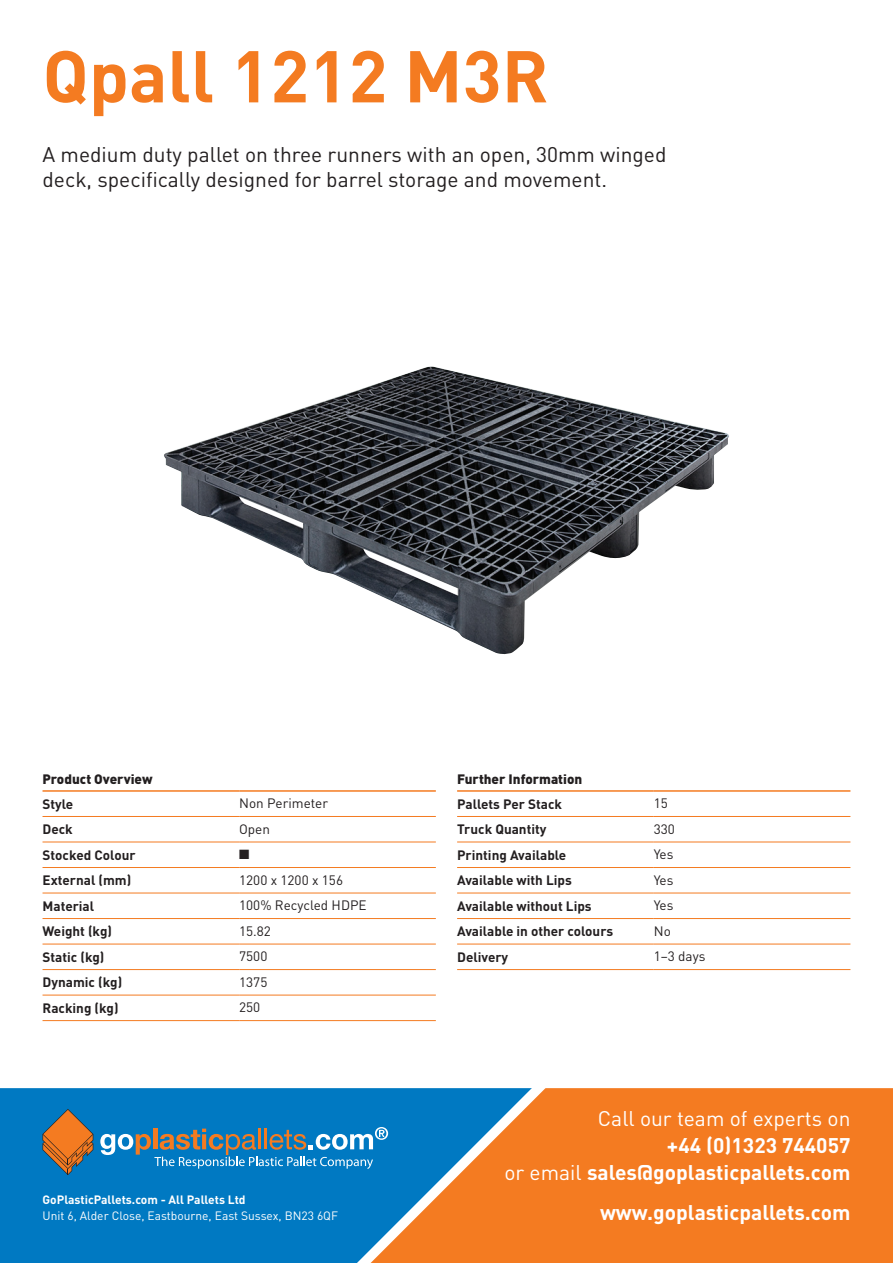
<style>
.page{position:relative;width:893px;height:1263px;background:#fff}
.page>*{position:absolute;margin:0;border:0;box-sizing:border-box;transform-origin:0 0}
.Product_Name{font:700 72px "DIN";color:#f47b21}
.Product_Description{font:21px/25.5px "DIN";color:#231f20}
.t1{font:700 21px/27px "DIN";color:#fff;text-align:right}
.Table_Text_Bold{font:700 13.5px "DIN";color:#231f20}
.Table_Text_Regular{font:13.5px "DIN";color:#231f20}
.Table_Header{font:900 13.5px "DIN";color:#231f20}
.Table_Text_Regular-2{font:13.5px "Zapf Dingbats ITC";color:#231f20}
.t2{font:12px/16.5px "DIN";color:#fff}
.s1{font-weight:700}
.s2{font-weight:400}
</style>
<div class="page">
<div style="left:0;top:1084px;width:893px;height:179px;background:#f47b21"></div>
<div style="left:0;top:1088px;width:100px;height:175px;background:#0079c2"></div>
<svg style="left:43px;top:1109px;width:50px;height:66px"></svg>
<div style="left:0;top:1081px;width:893px;height:7px;background:#fff"></div>
<svg style="left:100px;top:1088px;width:456px;height:175px"></svg>
<hr style="left:43px;top:790px;width:196px;height:2px;background:#f47b21">
<hr style="left:239px;top:790px;width:197px;height:2px;background:#f47b21">
<hr style="left:43px;top:816px;width:196px;height:1px;background:#f47b21">
<hr style="left:239px;top:816px;width:197px;height:1px;background:#f47b21">
<hr style="left:43px;top:842px;width:196px;height:1px;background:#f47b21">
<hr style="left:239px;top:842px;width:197px;height:1px;background:#f47b21">
<hr style="left:43px;top:867px;width:196px;height:1px;background:#f47b21">
<hr style="left:239px;top:867px;width:197px;height:1px;background:#f47b21">
<hr style="left:43px;top:893px;width:196px;height:1px;background:#f47b21">
<hr style="left:239px;top:893px;width:197px;height:1px;background:#f47b21">
<hr style="left:43px;top:918px;width:196px;height:1px;background:#f47b21">
<hr style="left:239px;top:918px;width:197px;height:1px;background:#f47b21">
<hr style="left:43px;top:944px;width:196px;height:1px;background:#f47b21">
<hr style="left:239px;top:944px;width:197px;height:1px;background:#f47b21">
<hr style="left:43px;top:969px;width:196px;height:1px;background:#f47b21">
<hr style="left:239px;top:969px;width:197px;height:1px;background:#f47b21">
<hr style="left:43px;top:995px;width:196px;height:1px;background:#f47b21">
<hr style="left:239px;top:995px;width:197px;height:1px;background:#f47b21">
<hr style="left:43px;top:1020px;width:196px;height:1px;background:#f47b21">
<hr style="left:239px;top:1020px;width:197px;height:1px;background:#f47b21">
<hr style="left:457px;top:893px;width:197px;height:1px;background:#f47b21">
<hr style="left:654px;top:893px;width:196px;height:1px;background:#f47b21">
<hr style="left:457px;top:918px;width:197px;height:1px;background:#f47b21">
<hr style="left:654px;top:918px;width:196px;height:1px;background:#f47b21">
<hr style="left:457px;top:944px;width:197px;height:1px;background:#f47b21">
<hr style="left:654px;top:944px;width:196px;height:1px;background:#f47b21">
<hr style="left:457px;top:969px;width:197px;height:1px;background:#f47b21">
<hr style="left:654px;top:969px;width:196px;height:1px;background:#f47b21">
<hr style="left:457px;top:816px;width:197px;height:1px;background:#f47b21">
<hr style="left:654px;top:816px;width:196px;height:1px;background:#f47b21">
<hr style="left:457px;top:842px;width:197px;height:1px;background:#f47b21">
<hr style="left:654px;top:842px;width:196px;height:1px;background:#f47b21">
<hr style="left:457px;top:867px;width:197px;height:1px;background:#f47b21">
<hr style="left:654px;top:867px;width:196px;height:1px;background:#f47b21">
<hr style="left:457px;top:790px;width:197px;height:2px;background:#f47b21">
<hr style="left:654px;top:790px;width:196px;height:2px;background:#f47b21">
<img style="left:164px;top:367px;width:565px;height:288px">
<p class="Product_Name" style="left:43px;top:29px;width:508px">Qpall 1212 M3R</p>
<p class="Product_Description" style="left:43px;top:141px;width:625px">A medium duty pallet on three runners with an open, 30mm winged deck, specifically designed for barrel storage and movement.</p>
<p class="Table_Header" style="left:43px;top:770px;width:112px">Product Overview</p>
<p class="Table_Text_Bold" style="left:43px;top:795px;width:32px">Style</p>
<p class="Table_Text_Regular" style="left:239px;top:795px;width:90px">Non Perimeter</p>
<p class="Table_Text_Bold" style="left:43px;top:820px;width:32px">Deck</p>
<p class="Table_Text_Regular" style="left:239px;top:820px;width:32px">Open</p>
<p class="Table_Text_Bold" style="left:43px;top:846px;width:95px">Stocked Colour</p>
<p class="Table_Text_Regular-2" style="left:239px;top:848px;width:12px">■</p>
<p class="Table_Text_Bold" style="left:43px;top:871px;width:90px">External (mm)</p>
<p class="Table_Text_Regular" style="left:239px;top:871px;width:105px">1200 x 1200 x 156</p>
<p class="Table_Text_Bold" style="left:43px;top:897px;width:53px">Material</p>
<p class="Table_Text_Regular" style="left:239px;top:897px;width:129px">100% Recycled HDPE</p>
<p class="Table_Text_Bold" style="left:43px;top:922px;width:71px">Weight (kg)</p>
<p class="Table_Text_Regular" style="left:239px;top:922px;width:33px">15.82</p>
<p class="Table_Text_Bold" style="left:43px;top:948px;width:63px">Static (kg)</p>
<p class="Table_Text_Regular" style="left:239px;top:948px;width:30px">7500</p>
<p class="Table_Text_Bold" style="left:43px;top:973px;width:81px">Dynamic (kg)</p>
<p class="Table_Text_Regular" style="left:239px;top:974px;width:30px">1375</p>
<p class="Table_Text_Bold" style="left:43px;top:999px;width:78px">Racking (kg)</p>
<p class="Table_Text_Regular" style="left:239px;top:999px;width:23px">250</p>
<p class="t2" style="left:43px;top:1191px;width:297px"><span class="s1">GoPlasticPallets.com - All Pallets Ltd<br></span>Unit 6, Alder Close, Eastbourne, East Sussex, BN23 6QF</p>
<p class="Table_Header" style="left:457px;top:770px;width:127px">Further Information</p>
<p class="Table_Text_Bold" style="left:457px;top:795px;width:106px">Pallets Per Stack</p>
<p class="Table_Text_Regular" style="left:654px;top:795px;width:16px">15</p>
<p class="Table_Text_Bold" style="left:457px;top:820px;width:91px">Truck Quantity</p>
<p class="Table_Text_Regular" style="left:654px;top:820px;width:23px">330</p>
<p class="Table_Text_Bold" style="left:457px;top:846px;width:111px">Printing Available</p>
<p class="Table_Text_Regular" style="left:654px;top:846px;width:21px">Yes</p>
<p class="Table_Text_Bold" style="left:457px;top:871px;width:116px">Available with Lips</p>
<p class="Table_Text_Regular" style="left:654px;top:871px;width:21px">Yes</p>
<p class="Table_Text_Bold" style="left:457px;top:897px;width:136px">Available without Lips</p>
<p class="Table_Text_Regular" style="left:654px;top:897px;width:21px">Yes</p>
<p class="Table_Text_Bold" style="left:457px;top:922px;width:157px">Available in other colours</p>
<p class="Table_Text_Regular" style="left:654px;top:922px;width:19px">No</p>
<p class="Table_Text_Bold" style="left:457px;top:948px;width:53px">Delivery</p>
<p class="Table_Text_Regular" style="left:654px;top:948px;width:53px">1–3 days</p>
<p class="t1" style="left:504px;top:1104px;width:348px"><span class="s2">Call our team of experts on<br></span>+44 (0)1323 744057<br><span class="s2">or email</span> sales@goplasticpallets.com</p>
<p class="t1" style="left:600px;top:1198px;width:252px">www.goplasticpallets.com</p>
</div>
